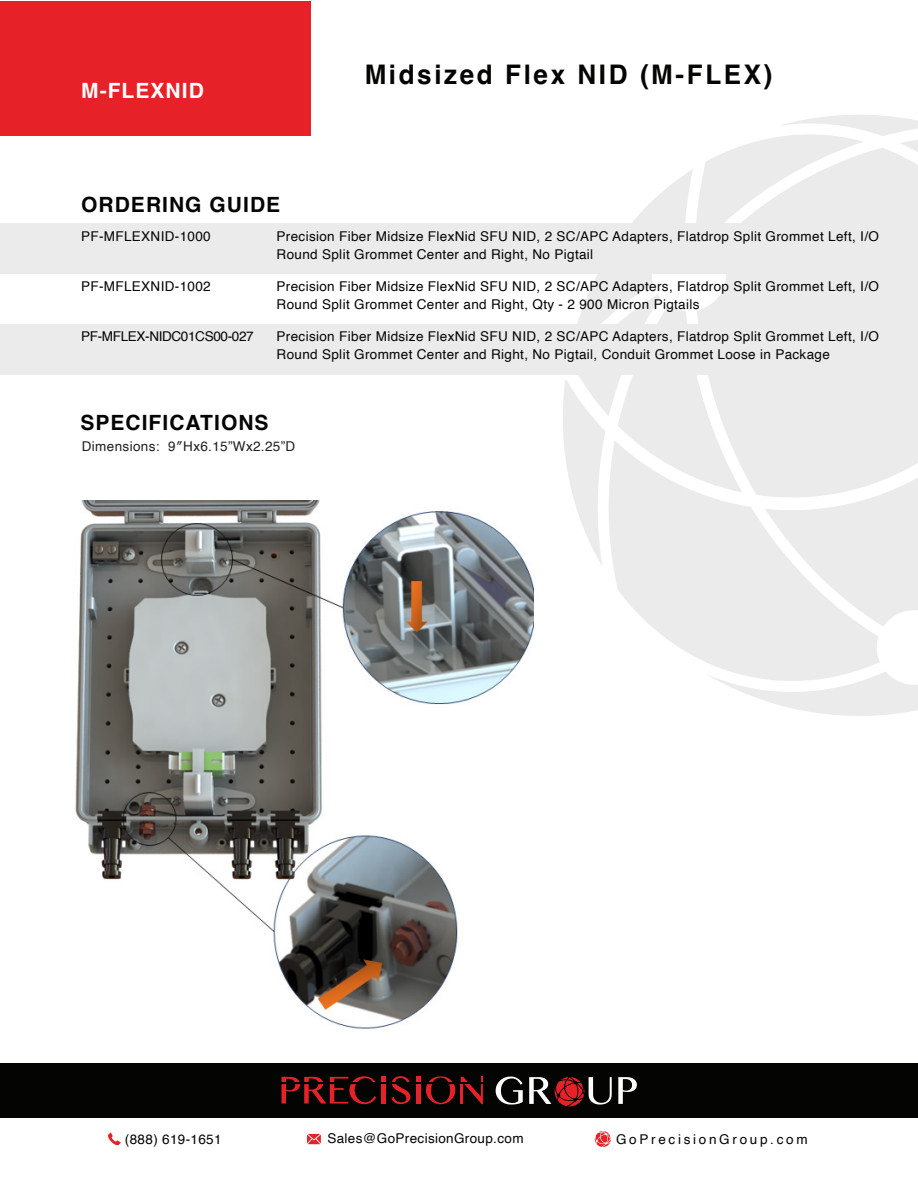
<style>
.page{position:relative;width:918px;height:1188px;background:#fff}
.page>*{position:absolute;margin:0;border:0;box-sizing:border-box;transform-origin:0 0}
.t1{font:700 27px "Helvetica";letter-spacing:.1em;color:#040503;scale:.96 1}
.t2{font:700 21px "Helvetica";letter-spacing:.05em;color:#040503}
.t3{font:700 21px "Helvetica";letter-spacing:.05em;color:#fff}
.t4{font:13.5px/18px "Helvetica";letter-spacing:.025em;color:#040503}
.t5{font:13.5px "Helvetica";letter-spacing:.025em;color:#231f20}
.t6{font:13.5px "Helvetica";letter-spacing:-.025em;color:#040503}
.t7{font:13.5px "Helvetica";letter-spacing:.2em;color:#040503}
</style>
<div class="page">
<div style="left:0;top:1px;width:311px;height:135px;background:#e62228"></div>
<svg style="left:557px;top:115px;width:361px;height:511px"></svg>
<svg style="left:606px;top:441px;width:274px;height:227px;fill:#ebebec"></svg>
<svg style="left:710px;top:668px;width:208px;height:48px"></svg>
<div style="left:0;top:1064px;width:918px;height:54px;background:#040503"></div>
<svg style="left:282px;top:1076px;width:201px;height:29px"></svg>
<div style="left:381px;top:1084px;width:5px;height:20px;background:#e62228"></div>
<svg style="left:496px;top:1077px;width:27px;height:28px"></svg>
<svg style="left:618px;top:1077px;width:19px;height:27px"></svg>
<svg style="left:529px;top:1077px;width:83px;height:29px"></svg>
<svg style="left:108px;top:1133px;width:13px;height:12px"></svg>
<svg style="left:307px;top:1134px;width:14px;height:10px"></svg>
<svg style="left:595px;top:1131px;width:16px;height:16px"></svg>
<div style="left:0;top:224px;width:918px;height:50px;background:#ebebec"></div>
<div style="left:0;top:324px;width:918px;height:50px;background:#ebebec"></div>
<img style="left:75px;top:500px;width:459px;height:529px">
<h2 class="t3" style="left:81px;top:78px;width:124px">M-FLEXNID</h2>
<h2 class="t2" style="left:81px;top:191px;width:201px">ORDERING GUIDE</h2>
<h1 class="t1" style="left:365px;top:58px;width:426px">Midsized Flex NID (M-FLEX)</h1>
<p class="t4" style="left:81px;top:227px;width:131px">PF-MFLEXNID-1000</p>
<p class="t4" style="left:277px;top:227px;width:604px">Precision Fiber Midsize FlexNid SFU NID, 2 SC/APC Adapters, Flatdrop Split Grommet Left, I/O<br>Round Split Grommet Center and Right, No Pigtail</p>
<p class="t4" style="left:81px;top:278px;width:131px">PF-MFLEXNID-1002</p>
<p class="t4" style="left:277px;top:278px;width:604px">Precision Fiber Midsize FlexNid SFU NID, 2 SC/APC Adapters, Flatdrop Split Grommet Left, I/O<br>Round Split Grommet Center and Right, Qty - 2 900 Micron Pigtails</p>
<p class="t6" style="left:81px;top:326px;width:174px">PF-MFLEX-NIDC01CS00-027</p>
<p class="t4" style="left:277px;top:328px;width:604px">Precision Fiber Midsize FlexNid SFU NID, 2 SC/APC Adapters, Flatdrop Split Grommet Left, I/O<br>Round Split Grommet Center and Right, No Pigtail, Conduit Grommet Loose in Package</p>
<h2 class="t2" style="left:80px;top:410px;width:190px">SPECIFICATIONS</h2>
<p class="t5" style="left:82px;top:436px;width:215px">Dimensions: 9″Hx6.15”Wx2.25”D</p>
<p class="t4" style="left:125px;top:1131px;width:98px">(888) 619-1651</p>
<p class="t4" style="left:327px;top:1130px;width:198px">Sales@GoPrecisionGroup.com</p>
<p class="t7" style="left:616px;top:1129px;width:193px">GoPrecisionGroup.com</p>
</div>
